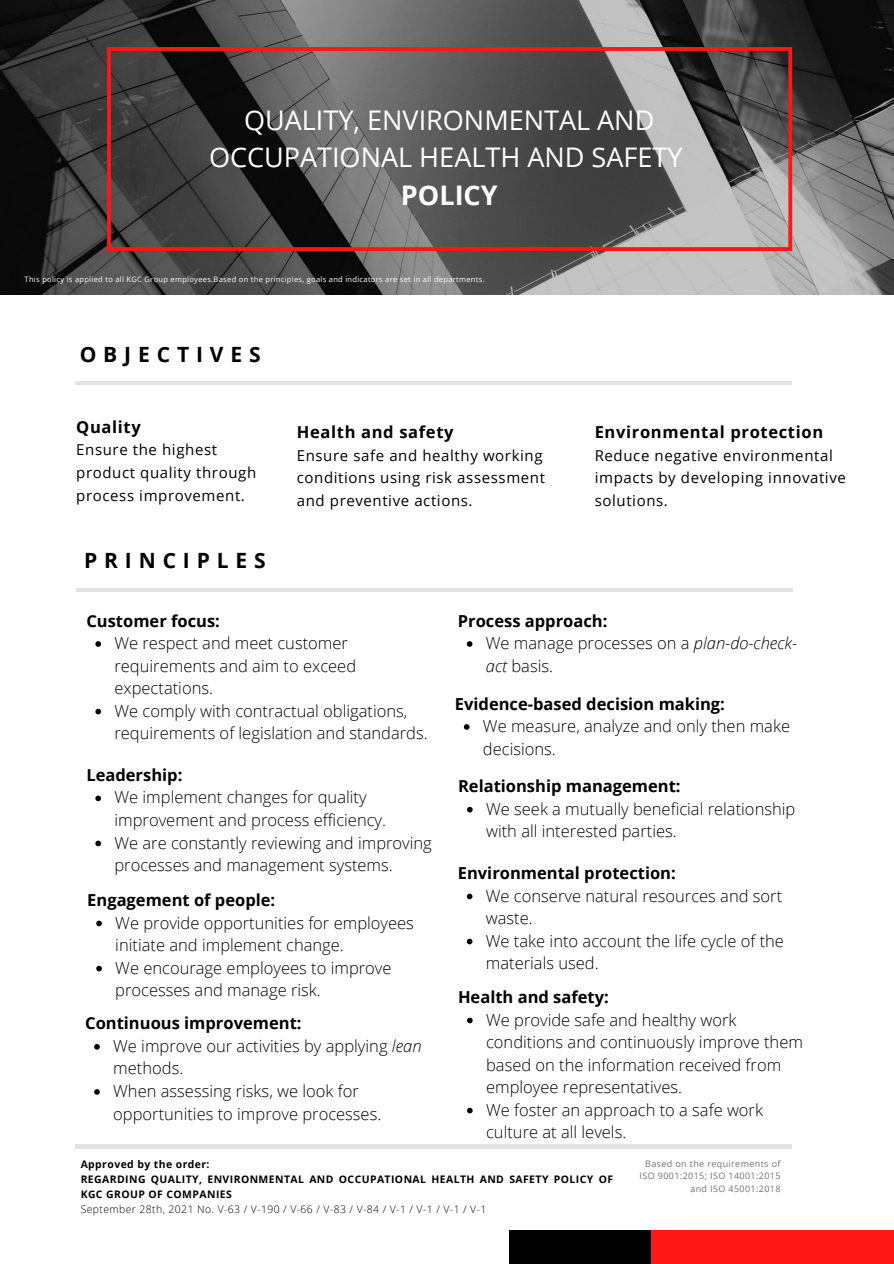
<style>
.page{position:relative;width:894px;height:1264px;background:#fff}
.page>*{position:absolute;margin:0;border:0;box-sizing:border-box;transform-origin:0 0}
.t1{font:27px/37.2px "Open Sans";color:#fff;text-align:center}
.t2{font:700 27px "Open Sans";color:#fff}
.t3{font:700 21px "Open Sans";letter-spacing:.325em;color:#000}
.t4{font:300 16.5px/22.5px "Open Sans";color:#000}
.t5{font:700 16.5px "Open Sans";color:#000}
.t6{font:700 16.5px "Open Sans";letter-spacing:.04em;color:#000}
.t7{font:15px/22.5px "Open Sans";letter-spacing:.04em;color:#000}
.t8{font:700 10.35px/14.9px "Open Sans";letter-spacing:.04em;color:#000}
.t9{font:300 10.35px "Open Sans";letter-spacing:.04em;color:#000}
.t10{font:9px "Open Sans";letter-spacing:.04em;color:#737373}
.t11{font:7.5px "Open Sans";letter-spacing:.04em;color:#fff}
.s1{font-style:italic}
</style>
<div class="page">
<img style="left:0;top:0;width:893px;height:295px">
<hr style="left:76px;top:588px;width:716px;height:4px;background:#e3e3e3">
<hr style="left:75px;top:381px;width:716px;height:3px;background:#737373">
<svg style="left:107px;top:47px;width:685px;height:204px;background:#605555"></svg>
<svg style="left:95px;top:641px;width:6px;height:6px"></svg>
<svg style="left:95px;top:708px;width:6px;height:6px"></svg>
<svg style="left:95px;top:795px;width:6px;height:6px"></svg>
<svg style="left:95px;top:840px;width:6px;height:6px"></svg>
<svg style="left:96px;top:920px;width:6px;height:6px"></svg>
<svg style="left:96px;top:965px;width:6px;height:6px"></svg>
<svg style="left:466px;top:641px;width:6px;height:6px"></svg>
<hr style="left:75px;top:1144px;width:716px;height:4px;background:#e3e3e3">
<svg style="left:94px;top:1044px;width:6px;height:5px"></svg>
<svg style="left:94px;top:1089px;width:6px;height:5px"></svg>
<svg style="left:463px;top:724px;width:6px;height:5px"></svg>
<svg style="left:467px;top:806px;width:5px;height:6px"></svg>
<svg style="left:466px;top:893px;width:6px;height:6px"></svg>
<svg style="left:466px;top:938px;width:6px;height:6px"></svg>
<svg style="left:467px;top:1017px;width:5px;height:6px"></svg>
<svg style="left:467px;top:1107px;width:5px;height:6px"></svg>
<div style="left:509px;top:1230px;width:384px;height:33px;background:#000"></div>
<div style="left:651px;top:1230px;width:242px;height:33px;background:#ff1616"></div>
<p class="t1" style="left:209px;top:101px;width:475px">QUALITY, ENVIRONMENTAL AND<br>OCCUPATIONAL HEALTH AND SAFETY</p>
<p class="t2" style="left:401px;top:176px;width:98px">POLICY</p>
<p class="t11" style="left:25px;top:274px;width:461px">This policy is applied to all KGC Group employees.Based on the principles, goals and indicators are set in all departments.</p>
<p class="t3" style="left:80px;top:340px;width:182px">OBJECTIVES</p>
<p class="t6" style="left:76px;top:415px;width:66px">Quality</p>
<p class="t7" style="left:76px;top:438px;width:142px">Ensure the highest</p>
<p class="t7" style="left:76px;top:461px;width:181px">product quality through process improvement.</p>
<p class="t3" style="left:84px;top:545px;width:183px">PRINCIPLES</p>
<p class="t5" style="left:86px;top:609px;width:135px">Customer focus:</p>
<p class="t6" style="left:297px;top:420px;width:158px">Health and safety</p>
<p class="t7" style="left:297px;top:443px;width:250px">Ensure safe and healthy working conditions using risk assessment and preventive actions.</p>
<p class="t6" style="left:594px;top:420px;width:230px">Environmental protection</p>
<p class="t7" style="left:594px;top:443px;width:252px">Reduce negative environmental impacts by developing innovative solutions.</p>
<p class="t5" style="left:457px;top:609px;width:151px">Process approach:</p>
<p class="t4" style="left:114px;top:631px;width:243px">We respect and meet customer requirements and aim to exceed expectations.</p>
<p class="t4" style="left:114px;top:699px;width:314px">We comply with contractual obligations, requirements of legislation and standards.</p>
<p class="t5" style="left:86px;top:763px;width:97px">Leadership:</p>
<p class="t4" style="left:114px;top:785px;width:273px">We implement changes for quality improvement and process efficiency.</p>
<p class="t4" style="left:114px;top:830px;width:319px">We are constantly reviewing and improving processes and management systems.</p>
<p class="t5" style="left:87px;top:888px;width:189px">Engagement of people:</p>
<p class="t4" style="left:115px;top:910px;width:300px">We provide opportunities for employees initiate and implement change.</p>
<p class="t4" style="left:115px;top:956px;width:278px">We encourage employees to improve processes and manage risk.</p>
<p class="t5" style="left:85px;top:1011px;width:218px">Continuous improvement:</p>
<p class="t4" style="left:113px;top:1034px;width:310px">We improve our activities by applying <span class="s1">lean </span>methods.</p>
<p class="t4" style="left:113px;top:1079px;width:269px">When assessing risks, we look for opportunities to improve processes.</p>
<p class="t4" style="left:485px;top:631px;width:313px">We manage processes on a <span class="s1">plan-do-check&shy;act</span> basis.</p>
<p class="t5" style="left:454px;top:692px;width:271px">Evidence-based decision making:</p>
<p class="t4" style="left:483px;top:714px;width:308px">We measure, analyze and only then make decisions.</p>
<p class="t5" style="left:458px;top:774px;width:224px">Relationship management:</p>
<p class="t4" style="left:486px;top:797px;width:311px">We seek a mutually beneficial relationship with all interested parties.</p>
<p class="t5" style="left:457px;top:861px;width:219px">Environmental protection:</p>
<p class="t4" style="left:485px;top:883px;width:298px">We conserve natural resources and sort waste.</p>
<p class="t4" style="left:485px;top:929px;width:299px">We take into account the life cycle of the materials used.</p>
<p class="t5" style="left:458px;top:985px;width:152px">Health and safety:</p>
<p class="t4" style="left:486px;top:1007px;width:318px">We provide safe and healthy work conditions and continuously improve them based on the information received from employee representatives.</p>
<p class="t4" style="left:486px;top:1097px;width:278px">We foster an approach to a safe work culture at all levels.</p>
<p class="t8" style="left:81px;top:1156px;width:130px">Approved by the order:</p>
<p class="t8" style="left:81px;top:1171px;width:533px">REGARDING QUALITY, ENVIRONMENTAL AND OCCUPATIONAL HEALTH AND SAFETY POLICY OF<br>KGC GROUP OF COMPANIES</p>
<p class="t9" style="left:81px;top:1201px;width:407px">September 28th, 2021 No. V-63 / V-190 / V-66 / V-83 / V-84 / V-1 / V-1 / V-1 / V-1</p>
<p class="t10" style="left:645px;top:1156px;width:137px">Based on the requirements of</p>
<p class="t10" style="left:639px;top:1169px;width:142px">ISO 9001:2015; ISO 14001:2015</p>
<p class="t10" style="left:690px;top:1182px;width:92px">and ISO 45001:2018</p>
</div>
